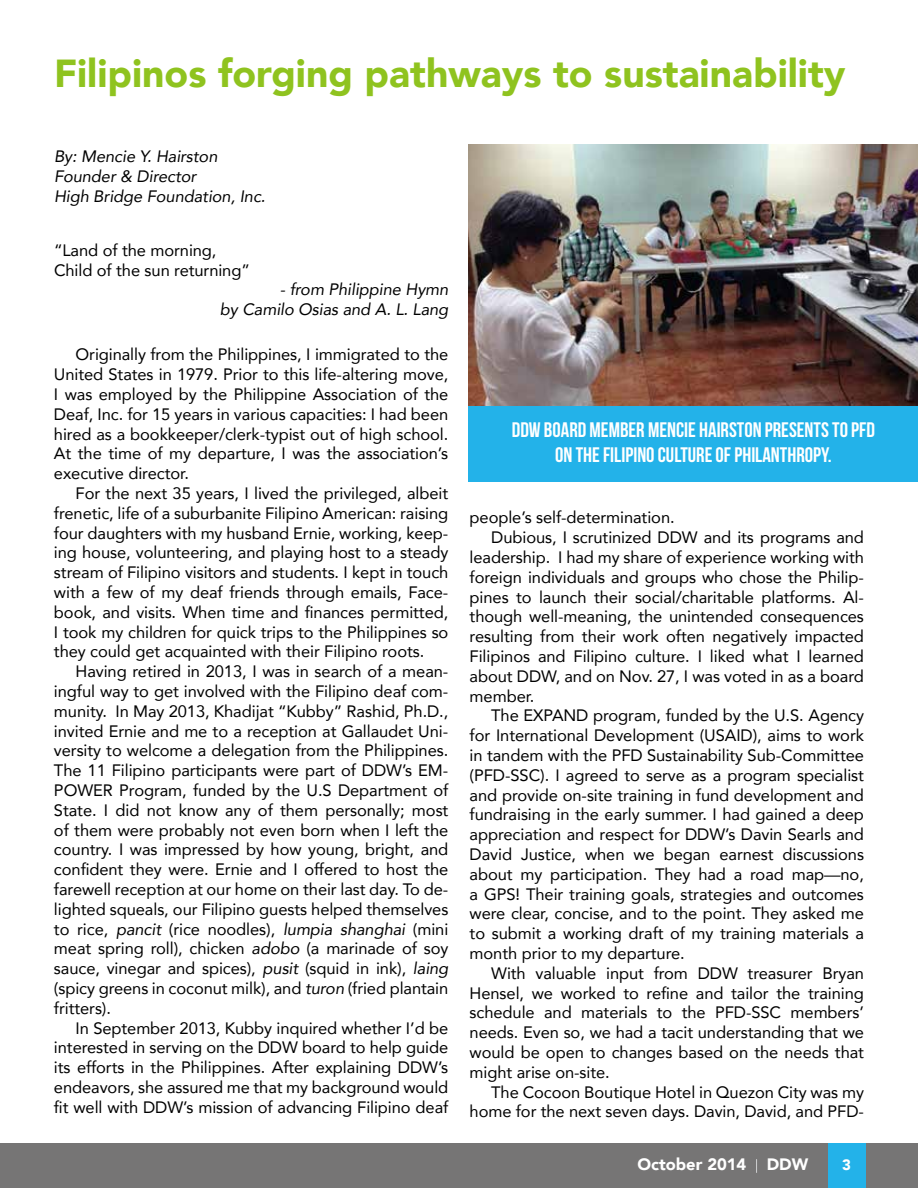
<style>
.page{position:relative;width:918px;height:1188px;background:#fff}
.page>*{position:absolute;margin:0;border:0;box-sizing:border-box;transform-origin:0 0}
.t1{font:900 39px "Avenir";color:#8fc31f}
.t2{font:21px/25.2px "Bebas Neue";color:#fff;text-align:center}
.t3{font:16.5px/19.8px "Avenir";letter-spacing:-.005em;color:#000;text-align:justify}
.t4{font:italic 16.5px/19.8px "Avenir";letter-spacing:-.005em;color:#000}
.t5{font:900 16.5px "Avenir";color:#fff}
.t6{font:900 15px "Avenir";color:#fff}
.s1{font-style:italic}
</style>
<div class="page">
<div style="left:0;top:1143px;width:918px;height:45px;background:#767575"></div>
<svg style="left:756px;top:1159px;width:1px;height:14px"></svg>
<div style="left:828px;top:1143px;width:38px;height:45px;background:#23b2e9"></div>
<img style="left:469px;top:144px;width:449px;height:262px">
<div style="left:469px;top:406px;width:449px;height:76px;background:#23b2e9"></div>
<h1 class="t1" style="left:54px;top:40px;width:793px">Filipinos forging pathways to sustainability</h1>
<p class="t4" style="left:54px;top:147px;width:213px">By: Mencie Y. Hairston<br>Founder &amp; Director<br>High Bridge Foundation, Inc.</p>
<p class="t3" style="left:54px;top:240px;width:197px">“Land of the morning,<br>Child of the sun returning”</p>
<p class="t4" style="left:220px;top:280px;width:230px;text-align:right">- from Philippine Hymn<br>by Camilo Osias and A. L. Lang</p>
<p class="t3" style="left:54px;top:344px;width:396px;text-indent:22px">Originally from the Philippines, I immigrated to the United States in 1979. Prior to this life-altering move, I was employed by the Philippine Association of the Deaf, Inc. for 15 years in various capacities: I had been hired as a bookkeeper/clerk-typist out of high school.<br>At the time of my departure, I was the association’s executive director.</p>
<p class="t3" style="left:54px;top:483px;width:396px;text-indent:22px">For the next 35 years, I lived the privileged, albeit frenetic, life of a suburbanite Filipino American: raising four daughters with my husband Ernie, working, keep&shy;ing house, volunteering, and playing host to a steady stream of Filipino visitors and students. I kept in touch with a few of my deaf friends through emails, Face&shy;book, and visits. When time and finances permitted, I took my children for quick trips to the Philippines so they could get acquainted with their Filipino roots.</p>
<p class="t3" style="left:54px;top:661px;width:396px;text-indent:22px">Having retired in 2013, I was in search of a mean&shy;ingful way to get involved with the Filipino deaf com&shy;munity. In May 2013, Khadijat “Kubby” Rashid, Ph.D., invited Ernie and me to a reception at Gallaudet Uni&shy;versity to welcome a delegation from the Philippines.<br>The 11 Filipino participants were part of DDW’s EM-POWER Program, funded by the U.S Department of State. I did not know any of them personally; most of them were probably not even born when I left the country. I was impressed by how young, bright, and confident they were. Ernie and I offered to host the farewell reception at our home on their last day. To de&shy;lighted squeals, our Filipino guests helped themselves to rice, <span class="s1">pancit</span> (rice noodles), <span class="s1">lumpia shanghai</span> (mini meat spring roll), chicken <span class="s1">adobo</span> (a marinade of soy sauce, vinegar and spices), <span class="s1">pusit</span> (squid in ink), <span class="s1">laing </span>(spicy greens in coconut milk), and <span class="s1">turon</span> (fried plantain fritters).</p>
<p class="t3" style="left:54px;top:1018px;width:396px;text-indent:22px">In September 2013, Kubby inquired whether I’d be interested in serving on the DDW board to help guide its efforts in the Philippines. After explaining DDW’s endeavors, she assured me that my background would fit well with DDW’s mission of advancing Filipino deaf</p>
<p class="t2" style="left:512px;top:417px;width:365px">DDW BOARD MEMBER MENCIE HAIRSTON PRESENTS TO PFD<br>ON THE FILIPINO CULTURE OF PHILANTHROPY.</p>
<p class="t3" style="left:470px;top:507px;width:207px">people’s self-determination.</p>
<p class="t3" style="left:491px;top:527px;width:374px">Dubious, I scrutinized DDW and its programs and</p>
<p class="t3" style="left:470px;top:547px;width:396px">leadership. I had my share of experience working with</p>
<p class="t3" style="left:470px;top:567px;width:396px">foreign individuals and groups who chose the Philip-</p>
<p class="t3" style="left:470px;top:586px;width:396px">pines to launch their social/charitable platforms. Al-</p>
<p class="t3" style="left:470px;top:606px;width:396px">though well-meaning, the unintended consequences</p>
<p class="t3" style="left:470px;top:626px;width:396px">resulting from their work often negatively impacted</p>
<p class="t3" style="left:470px;top:646px;width:396px">Filipinos and Filipino culture. I liked what I learned</p>
<p class="t3" style="left:470px;top:666px;width:396px">about DDW, and on Nov. 27, I was voted in as a board</p>
<p class="t3" style="left:470px;top:685px;width:66px">member.</p>
<p class="t3" style="left:491px;top:705px;width:374px">The EXPAND program, funded by the U.S. Agency</p>
<p class="t3" style="left:470px;top:725px;width:396px">for International Development (USAID), aims to work</p>
<p class="t3" style="left:470px;top:745px;width:396px">in tandem with the PFD Sustainability Sub-Committee</p>
<p class="t3" style="left:470px;top:765px;width:396px">(PFD-SSC). I agreed to serve as a program specialist</p>
<p class="t3" style="left:470px;top:784px;width:396px">and provide on-site training in fund development and</p>
<p class="t3" style="left:470px;top:804px;width:396px">fundraising in the early summer. I had gained a deep</p>
<p class="t3" style="left:470px;top:824px;width:396px">appreciation and respect for DDW’s Davin Searls and</p>
<p class="t3" style="left:470px;top:844px;width:396px">David Justice, when we began earnest discussions</p>
<p class="t3" style="left:470px;top:864px;width:396px">about my participation. They had a road map—no,</p>
<p class="t3" style="left:470px;top:883px;width:396px">a GPS! Their training goals, strategies and outcomes</p>
<p class="t3" style="left:470px;top:903px;width:396px">were clear, concise, and to the point. They asked me</p>
<p class="t3" style="left:470px;top:923px;width:396px">to submit a working draft of my training materials a</p>
<p class="t3" style="left:470px;top:943px;width:217px">month prior to my departure.</p>
<p class="t3" style="left:491px;top:963px;width:374px">With valuable input from DDW treasurer Bryan</p>
<p class="t3" style="left:470px;top:982px;width:396px">Hensel, we worked to refine and tailor the training</p>
<p class="t3" style="left:470px;top:1002px;width:396px">schedule and materials to the PFD-SSC members’</p>
<p class="t3" style="left:470px;top:1022px;width:396px">needs. Even so, we had a tacit understanding that we</p>
<p class="t3" style="left:470px;top:1042px;width:396px">would be open to changes based on the needs that</p>
<p class="t3" style="left:470px;top:1062px;width:142px">might arise on-site.</p>
<p class="t3" style="left:491px;top:1081px;width:374px">The Cocoon Boutique Hotel in Quezon City was my</p>
<p class="t3" style="left:470px;top:1101px;width:396px">home for the next seven days. Davin, David, and PFD-</p>
<p class="t5" style="left:637px;top:1151px;width:172px">October 2014 DDW</p>
<p class="t6" style="left:842px;top:1152px;width:10px">3</p>
</div>
